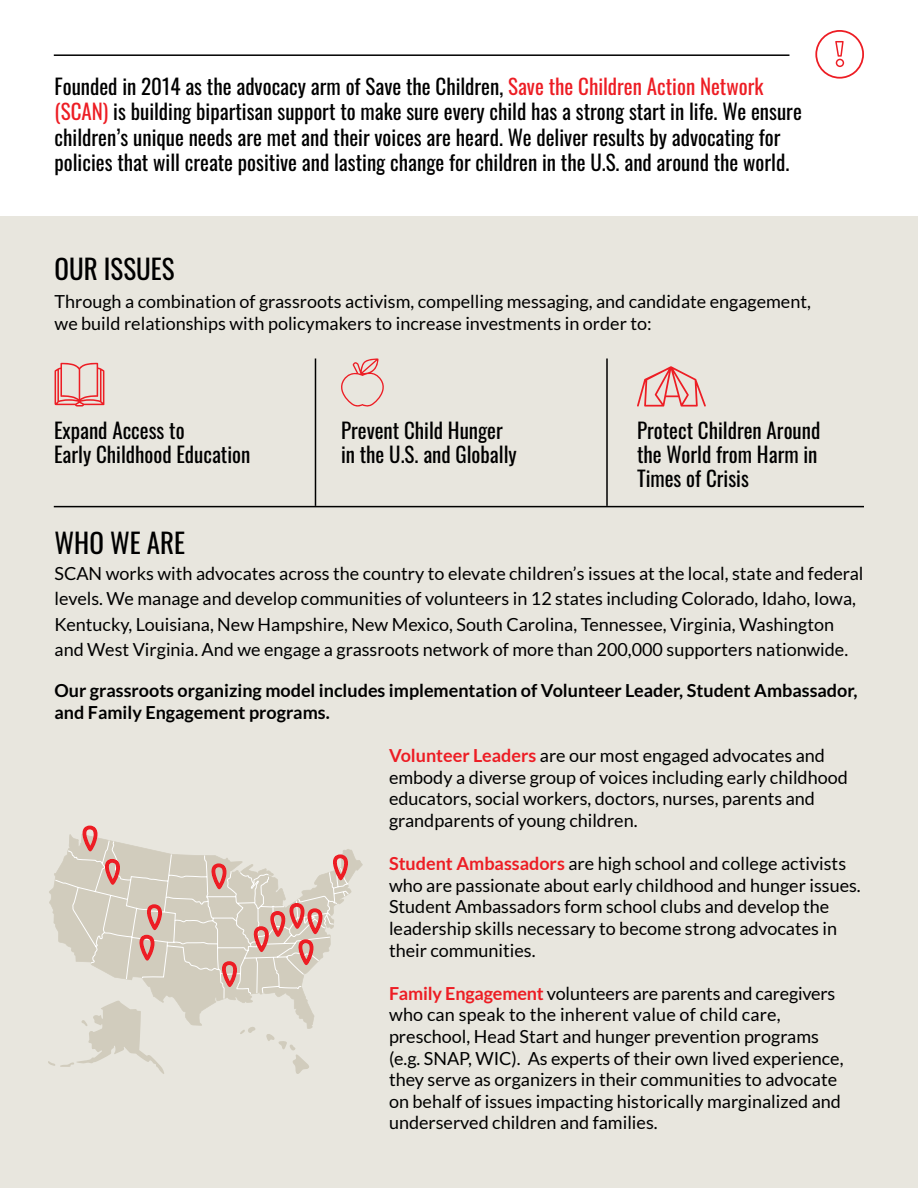
<style>
.page{position:relative;width:918px;height:1188px;background:#fff}
.page>*{position:absolute;margin:0;border:0;box-sizing:border-box;transform-origin:0 0}
.t1{font:27px "Oswald";color:#000}
.t2{font:21px/25.2px "Oswald";color:#000}
.t3{font:18px/21.6px "Lato";color:#000}
.t4{font:700 18px/21.6px "Lato";color:#000}
.s1{color:#ed1d24}
.s2{font-weight:700;color:#ed1d24}
</style>
<div class="page">
<div style="left:0;top:216px;width:918px;height:972px;background:#e8e6de"></div>
<hr style="left:54px;top:54px;width:735px;height:2px;background:#000">
<hr style="left:54px;top:506px;width:810px;height:1px;background:#000">
<hr style="left:315px;top:358px;width:1px;height:148px;background:#000">
<hr style="left:606px;top:358px;width:2px;height:148px;background:#000">
<svg style="left:815px;top:30px;width:49px;height:49px"></svg>
<svg style="left:55px;top:362px;width:49px;height:45px"></svg>
<svg style="left:341px;top:358px;width:43px;height:49px"></svg>
<svg style="left:637px;top:366px;width:69px;height:41px"></svg>
<svg style="left:48px;top:1029px;width:116px;height:45px"></svg>
<svg style="left:240px;top:1029px;width:15px;height:5px"></svg>
<svg style="left:266px;top:1034px;width:43px;height:40px"></svg>
<svg style="left:49px;top:834px;width:314px;height:195px"></svg>
<svg style="left:54px;top:838px;width:295px;height:168px"></svg>
<svg style="left:209px;top:861px;width:20px;height:32px"></svg>
<svg style="left:137px;top:902px;width:28px;height:62px;background:#d8a49b"></svg>
<svg style="left:80px;top:825px;width:43px;height:63px"></svg>
<svg style="left:330px;top:852px;width:21px;height:32px"></svg>
<svg style="left:251px;top:901px;width:74px;height:67px;background:#daada4"></svg>
<svg style="left:219px;top:959px;width:21px;height:35px"></svg>
<p class="t2" style="left:55px;top:72px;width:749px">Founded in 2014 as the advocacy arm of Save the Children, <span class="s1">Save the Children Action Network (SCAN)</span> is building bipartisan support to make sure every child has a strong start in life. We ensure children’s unique needs are met and their voices are heard. We deliver results by advocating for policies that will create positive and lasting change for children in the U.S. and around the world.</p>
<p class="t1" style="left:55px;top:245px;width:122px">OUR ISSUES</p>
<p class="t3" style="left:55px;top:291px;width:758px">Through a combination of grassroots activism, compelling messaging, and candidate engagement, we build relationships with policymakers to increase investments in order to:</p>
<p class="t2" style="left:54px;top:416px;width:132px">Expand Access to</p>
<p class="t2" style="left:54px;top:440px;width:198px">Early Childhood Education</p>
<p class="t2" style="left:341px;top:416px;width:163px">Prevent Child Hunger</p>
<p class="t2" style="left:341px;top:440px;width:177px">in the U.S. and Globally</p>
<p class="t2" style="left:637px;top:417px;width:185px;line-height:24px">Protect Children Around the World from Harm in<br>Times of Crisis</p>
<p class="t1" style="left:55px;top:519px;width:132px">WHO WE ARE</p>
<p class="t3" style="left:55px;top:560px;width:811px;line-height:25.5px">SCAN works with advocates across the country to elevate children’s issues at the local, state and federal levels. We manage and develop communities of volunteers in 12 states including Colorado, Idaho, Iowa,<br>Kentucky, Louisiana, New Hampshire, New Mexico, South Carolina, Tennessee, Virginia, Washington</p>
<p class="t3" style="left:55px;top:639px;width:795px">and West Virginia. And we engage a grassroots network of more than 200,000 supporters nationwide.</p>
<p class="t4" style="left:55px;top:680px;width:805px">Our grassroots organizing model includes implementation of Volunteer Leader, Student Ambassador, and Family Engagement programs.</p>
<p class="t3" style="left:389px;top:745px;width:460px"><span class="s2">Volunteer Leaders</span> are our most engaged advocates and embody a diverse group of voices including early childhood educators, social workers, doctors, nurses, parents and grandparents of young children.</p>
<p class="t3" style="left:389px;top:853px;width:473px"><span class="s2">Student Ambassadors</span> are high school and college activists who are passionate about early childhood and hunger issues.<br>Student Ambassadors form school clubs and develop the leadership skills necessary to become strong advocates in their communities.</p>
<p class="t3" style="left:389px;top:982px;width:456px"><span class="s2">Family Engagement</span> volunteers are parents and caregivers who can speak to the inherent value of child care, preschool, Head Start and hunger prevention programs (e.g. SNAP, WIC). As experts of their own lived experience, they serve as organizers in their communities to advocate on behalf of issues impacting historically marginalized and underserved children and families.</p>
</div>
